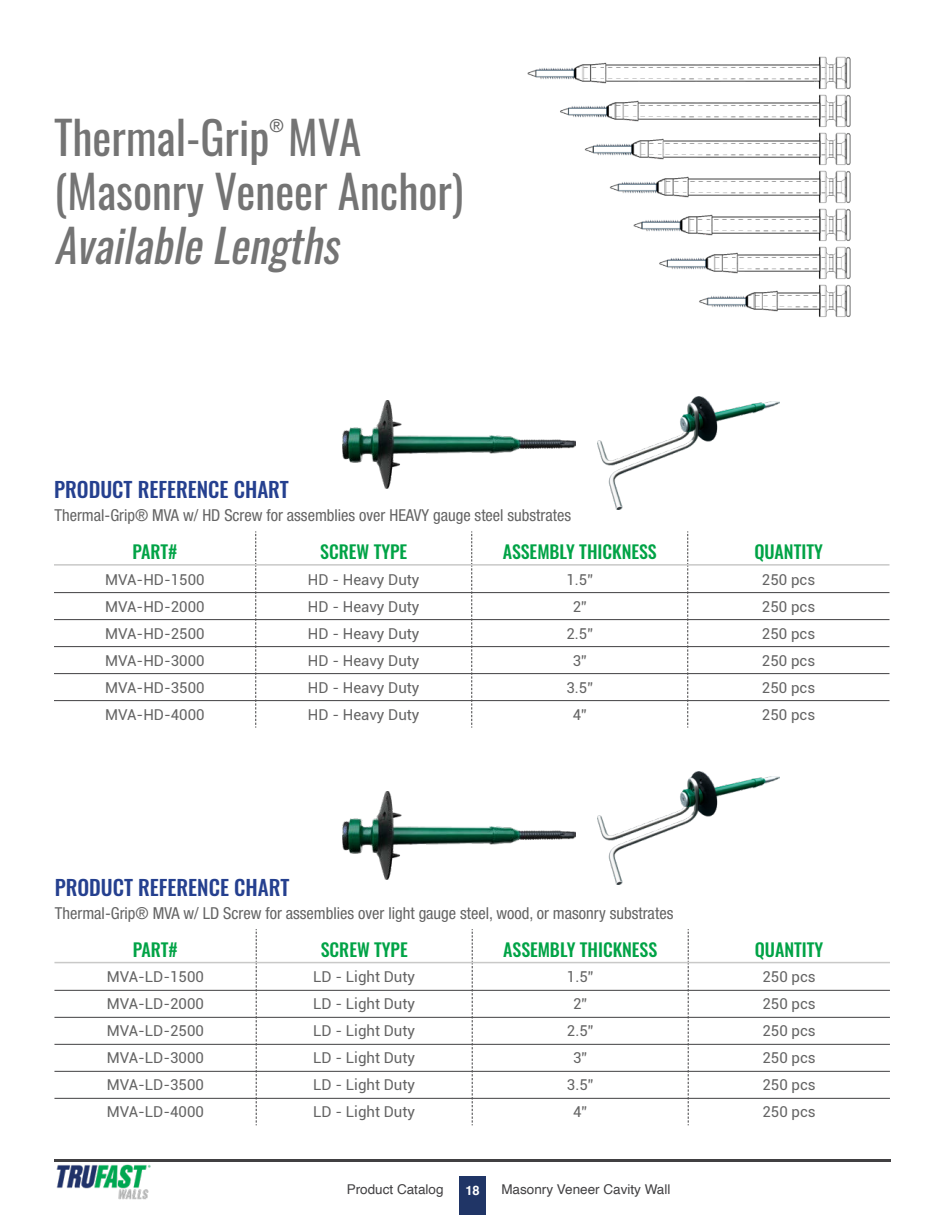
<style>
.page{position:relative;width:945px;height:1215px;background:#fff}
.page>*{position:absolute;margin:0;border:0;box-sizing:border-box;transform-origin:0 0}
.t1{font:45px "Oswald";color:#747474}
.t2{font:italic 45px "Oswald";color:#747474}
.t3{font:500 21px "Oswald";color:#25408f}
.t4{font:500 18px "Oswald";color:#00a346}
.t5{font:condensed 18px "Helvetica Neue LT Std";color:#646464}
.t6{font:condensed 16.5px "Helvetica Neue LT Std";color:#646464}
.t7{font:15px "Roboto";color:#646464}
.t8{font:13.5px "Helvetica";color:#414042}
.t9{font:700 12.9px "Helvetica";color:#fff}
</style>
<div class="page">
<hr style="left:54px;top:564px;width:202px;height:2px;background:#c9c9c8">
<hr style="left:256px;top:564px;width:216px;height:2px;background:#c9c9c8">
<hr style="left:472px;top:564px;width:216px;height:2px;background:#c9c9c8">
<hr style="left:688px;top:564px;width:202px;height:2px;background:#c9c9c8">
<svg style="left:255px;top:531px;width:1px;height:197px"></svg>
<svg style="left:471px;top:531px;width:1px;height:197px"></svg>
<svg style="left:687px;top:531px;width:1px;height:197px"></svg>
<hr style="left:54px;top:592px;width:202px;height:1px;background:#414042">
<hr style="left:256px;top:592px;width:216px;height:1px;background:#414042">
<hr style="left:472px;top:592px;width:216px;height:1px;background:#414042">
<hr style="left:688px;top:592px;width:202px;height:1px;background:#414042">
<hr style="left:54px;top:619px;width:202px;height:1px;background:#414042">
<hr style="left:256px;top:619px;width:216px;height:1px;background:#414042">
<hr style="left:472px;top:619px;width:216px;height:1px;background:#414042">
<hr style="left:688px;top:619px;width:202px;height:1px;background:#414042">
<hr style="left:54px;top:646px;width:202px;height:1px;background:#414042">
<hr style="left:256px;top:646px;width:216px;height:1px;background:#414042">
<hr style="left:472px;top:646px;width:216px;height:1px;background:#414042">
<hr style="left:688px;top:646px;width:202px;height:1px;background:#414042">
<hr style="left:54px;top:673px;width:202px;height:1px;background:#414042">
<hr style="left:256px;top:673px;width:216px;height:1px;background:#414042">
<hr style="left:472px;top:673px;width:216px;height:1px;background:#414042">
<hr style="left:688px;top:673px;width:202px;height:1px;background:#414042">
<hr style="left:54px;top:700px;width:202px;height:1px;background:#414042">
<hr style="left:256px;top:700px;width:216px;height:1px;background:#414042">
<hr style="left:472px;top:700px;width:216px;height:1px;background:#414042">
<hr style="left:688px;top:700px;width:202px;height:1px;background:#414042">
<hr style="left:54px;top:962px;width:202px;height:1px;background:#c9c9c8">
<hr style="left:256px;top:962px;width:216px;height:1px;background:#c9c9c8">
<hr style="left:472px;top:962px;width:216px;height:1px;background:#c9c9c8">
<hr style="left:688px;top:962px;width:202px;height:1px;background:#c9c9c8">
<svg style="left:256px;top:929px;width:1px;height:196px"></svg>
<svg style="left:472px;top:929px;width:1px;height:196px"></svg>
<svg style="left:688px;top:929px;width:1px;height:196px"></svg>
<hr style="left:54px;top:990px;width:202px;height:1px;background:#414042">
<hr style="left:256px;top:990px;width:216px;height:1px;background:#414042">
<hr style="left:472px;top:990px;width:216px;height:1px;background:#414042">
<hr style="left:688px;top:990px;width:202px;height:1px;background:#414042">
<hr style="left:54px;top:1017px;width:202px;height:1px;background:#414042">
<hr style="left:256px;top:1017px;width:216px;height:1px;background:#414042">
<hr style="left:472px;top:1017px;width:216px;height:1px;background:#414042">
<hr style="left:688px;top:1017px;width:202px;height:1px;background:#414042">
<hr style="left:54px;top:1044px;width:202px;height:1px;background:#414042">
<hr style="left:256px;top:1044px;width:216px;height:1px;background:#414042">
<hr style="left:472px;top:1044px;width:216px;height:1px;background:#414042">
<hr style="left:688px;top:1044px;width:202px;height:1px;background:#414042">
<hr style="left:54px;top:1071px;width:202px;height:1px;background:#414042">
<hr style="left:256px;top:1071px;width:216px;height:1px;background:#414042">
<hr style="left:472px;top:1071px;width:216px;height:1px;background:#414042">
<hr style="left:688px;top:1071px;width:202px;height:1px;background:#414042">
<hr style="left:54px;top:1098px;width:202px;height:1px;background:#414042">
<hr style="left:256px;top:1098px;width:216px;height:1px;background:#414042">
<hr style="left:472px;top:1098px;width:216px;height:1px;background:#414042">
<hr style="left:688px;top:1098px;width:202px;height:1px;background:#414042">
<div style="left:459px;top:1177px;width:27px;height:38px;background:#203566"></div>
<hr style="left:54px;top:1159px;width:837px;height:2px;background:#414042">
<img style="left:56px;top:1164px;width:95px;height:36px">
<img style="left:597px;top:396px;width:183px;height:114px">
<img style="left:597px;top:771px;width:183px;height:114px">
<img style="left:527px;top:56px;width:324px;height:261px">
<img style="left:343px;top:401px;width:232px;height:87px">
<img style="left:343px;top:792px;width:232px;height:87px">
<p class="t5" style="left:269px;top:115px;width:16px">®</p>
<p class="t1" style="left:54px;top:98px;width:309px">Thermal-Grip MVA</p>
<p class="t1" style="left:54px;top:152px;width:411px">(Masonry Veneer Anchor)</p>
<p class="t2" style="left:54px;top:206px;width:299px">AvailableLengths</p>
<p class="t3" style="left:54px;top:471px;width:236px">PRODUCT REFERENCE CHART</p>
<p class="t6" style="left:54px;top:506px;width:518px">Thermal-Grip® MVA w/ HD Screw for assemblies over HEAVY gauge steel substrates</p>
<p class="t4" style="left:132px;top:536px;width:46px">PART#</p>
<p class="t4" style="left:320px;top:536px;width:89px">SCREW TYPE</p>
<p class="t4" style="left:503px;top:536px;width:156px">ASSEMBLY THICKNESS</p>
<p class="t4" style="left:754px;top:536px;width:70px">QUANTITY</p>
<p class="t7" style="left:105px;top:569px;width:101px">MVA-HD-1500</p>
<p class="t7" style="left:308px;top:569px;width:113px">HD - Heavy Duty</p>
<p class="t7" style="left:566px;top:569px;width:28px">1.5”</p>
<p class="t7" style="left:762px;top:569px;width:55px">250 pcs</p>
<p class="t7" style="left:105px;top:596px;width:101px">MVA-HD-2000</p>
<p class="t7" style="left:308px;top:596px;width:113px">HD - Heavy Duty</p>
<p class="t7" style="left:573px;top:596px;width:16px">2”</p>
<p class="t7" style="left:762px;top:596px;width:55px">250 pcs</p>
<p class="t7" style="left:105px;top:623px;width:101px">MVA-HD-2500</p>
<p class="t7" style="left:308px;top:623px;width:113px">HD - Heavy Duty</p>
<p class="t7" style="left:566px;top:623px;width:28px">2.5”</p>
<p class="t7" style="left:762px;top:623px;width:55px">250 pcs</p>
<p class="t7" style="left:105px;top:650px;width:101px">MVA-HD-3000</p>
<p class="t7" style="left:308px;top:650px;width:113px">HD - Heavy Duty</p>
<p class="t7" style="left:573px;top:650px;width:16px">3”</p>
<p class="t7" style="left:762px;top:650px;width:55px">250 pcs</p>
<p class="t7" style="left:105px;top:677px;width:101px">MVA-HD-3500</p>
<p class="t7" style="left:308px;top:677px;width:113px">HD - Heavy Duty</p>
<p class="t7" style="left:566px;top:677px;width:28px">3.5”</p>
<p class="t7" style="left:762px;top:677px;width:55px">250 pcs</p>
<p class="t7" style="left:105px;top:704px;width:101px">MVA-HD-4000</p>
<p class="t7" style="left:308px;top:704px;width:113px">HD - Heavy Duty</p>
<p class="t7" style="left:573px;top:704px;width:16px">4”</p>
<p class="t7" style="left:762px;top:704px;width:55px">250 pcs</p>
<p class="t3" style="left:55px;top:869px;width:236px">PRODUCT REFERENCE CHART</p>
<p class="t6" style="left:55px;top:904px;width:620px">Thermal-Grip® MVA w/ LD Screw for assemblies over light gauge steel, wood, or masonry substrates</p>
<p class="t4" style="left:133px;top:933px;width:47px">PART#</p>
<p class="t4" style="left:321px;top:933px;width:89px">SCREW TYPE</p>
<p class="t4" style="left:503px;top:933px;width:156px">ASSEMBLY THICKNESS</p>
<p class="t4" style="left:755px;top:933px;width:70px">QUANTITY</p>
<p class="t7" style="left:107px;top:967px;width:99px">MVA-LD-1500</p>
<p class="t7" style="left:313px;top:967px;width:103px">LD - Light Duty</p>
<p class="t7" style="left:567px;top:967px;width:28px">1.5”</p>
<p class="t7" style="left:762px;top:967px;width:55px">250 pcs</p>
<p class="t7" style="left:107px;top:994px;width:99px">MVA-LD-2000</p>
<p class="t7" style="left:313px;top:994px;width:103px">LD - Light Duty</p>
<p class="t7" style="left:573px;top:994px;width:16px">2”</p>
<p class="t7" style="left:762px;top:994px;width:55px">250 pcs</p>
<p class="t7" style="left:107px;top:1021px;width:99px">MVA-LD-2500</p>
<p class="t7" style="left:313px;top:1021px;width:103px">LD - Light Duty</p>
<p class="t7" style="left:567px;top:1021px;width:28px">2.5”</p>
<p class="t7" style="left:762px;top:1021px;width:55px">250 pcs</p>
<p class="t7" style="left:107px;top:1048px;width:99px">MVA-LD-3000</p>
<p class="t7" style="left:313px;top:1048px;width:103px">LD - Light Duty</p>
<p class="t7" style="left:573px;top:1048px;width:16px">3”</p>
<p class="t7" style="left:762px;top:1048px;width:55px">250 pcs</p>
<p class="t7" style="left:107px;top:1075px;width:99px">MVA-LD-3500</p>
<p class="t7" style="left:313px;top:1075px;width:103px">LD - Light Duty</p>
<p class="t7" style="left:567px;top:1075px;width:28px">3.5”</p>
<p class="t7" style="left:762px;top:1075px;width:55px">250 pcs</p>
<p class="t7" style="left:107px;top:1102px;width:99px">MVA-LD-4000</p>
<p class="t7" style="left:313px;top:1102px;width:103px">LD - Light Duty</p>
<p class="t7" style="left:573px;top:1102px;width:16px">4”</p>
<p class="t7" style="left:762px;top:1102px;width:55px">250 pcs</p>
<p class="t8" style="left:347px;top:1179px;width:98px">Product Catalog</p>
<p class="t9" style="left:465px;top:1180px;width:16px">18</p>
<p class="t8" style="left:501px;top:1179px;width:171px">Masonry Veneer Cavity Wall</p>
</div>
